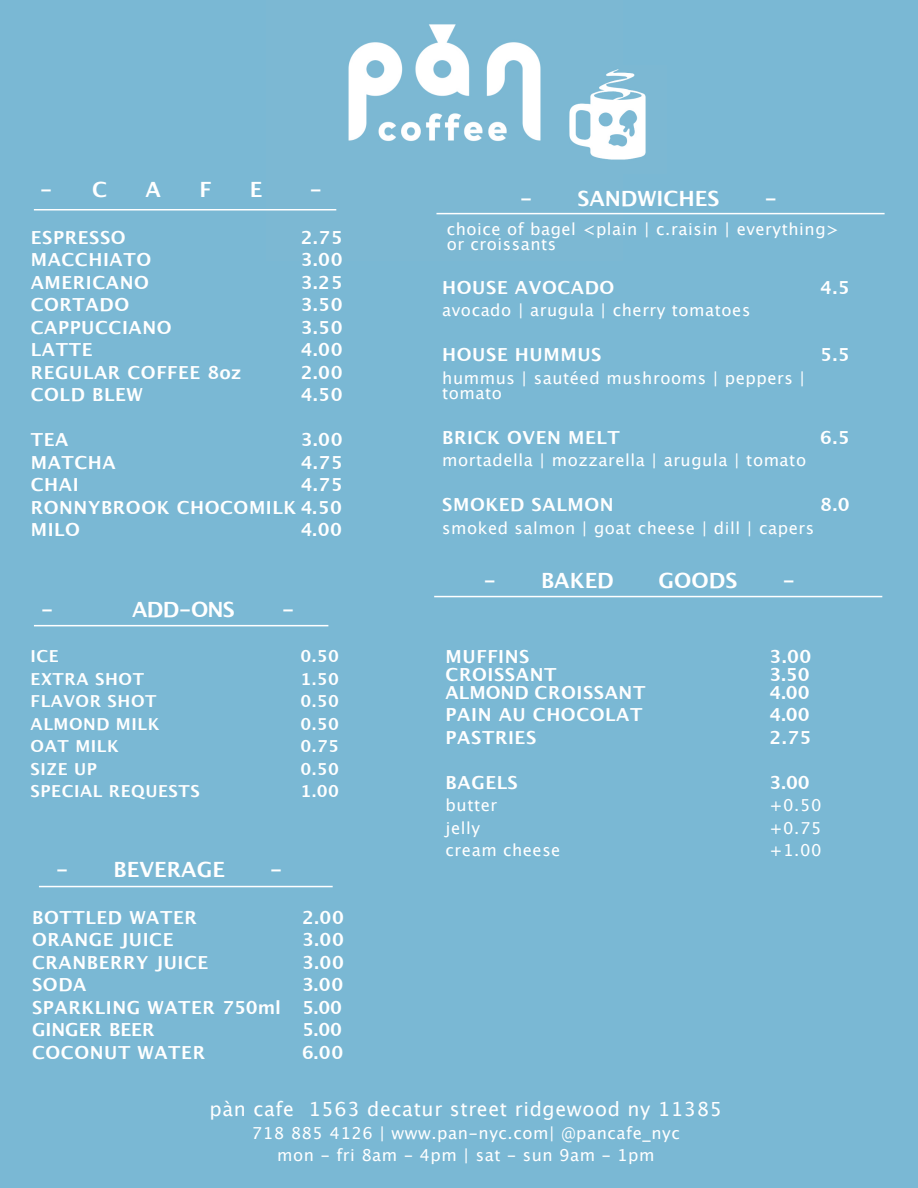
<style>
.page{position:relative;width:918px;height:1188px;background:#7ab8d4}
.page>*{position:absolute;margin:0;border:0;box-sizing:border-box;transform-origin:0 0}
.t1{font:700 21px "Lucida Grande";color:#fff}
.t2{font:19.5px "Lucida Grande";letter-spacing:.035em;color:#fff}
.t3{font:700 18px/22.5px "Lucida Grande";letter-spacing:.035em;color:#fff;text-align:justify}
.t4{font:16.5px/15px "Lucida Grande";letter-spacing:.035em;color:#fff}
.t5{font:700 16.5px "Lucida Grande";letter-spacing:.035em;color:#fff}
</style>
<div class="page">
<img style="left:336px;top:24px;width:286px;height:191px">
<img style="left:558px;top:66px;width:88px;height:108px">
<hr style="left:34px;top:209px;width:302px;height:2px;background:#fff">
<hr style="left:34px;top:625px;width:294px;height:1px;background:#fff">
<hr style="left:39px;top:886px;width:294px;height:1px;background:#fff">
<hr style="left:436px;top:213px;width:449px;height:1px;background:#fff">
<hr style="left:434px;top:596px;width:448px;height:1px;background:#fff">
<p class="t1" style="left:40px;top:181px;width:69px">- C</p>
<p class="t1" style="left:146px;top:181px;width:17px">A</p>
<p class="t1" style="left:199px;top:181px;width:14px">F</p>
<p class="t1" style="left:250px;top:181px;width:14px">E</p>
<p class="t1" style="left:309px;top:181px;width:15px">-</p>
<p class="t3" style="left:31px;top:227px;width:96px">ESPRESSO</p>
<p class="t3" style="left:301px;top:227px;width:43px">2.75</p>
<p class="t3" style="left:31px;top:250px;width:122px">MACCHIATO</p>
<p class="t3" style="left:301px;top:250px;width:43px">3.00</p>
<p class="t3" style="left:31px;top:272px;width:120px">AMERICANO</p>
<p class="t3" style="left:301px;top:272px;width:43px">3.25</p>
<p class="t3" style="left:31px;top:295px;width:100px">CORTADO</p>
<p class="t3" style="left:301px;top:295px;width:43px">3.50</p>
<p class="t3" style="left:31px;top:317px;width:142px">CAPPUCCIANO</p>
<p class="t3" style="left:301px;top:317px;width:43px">3.50</p>
<p class="t3" style="left:31px;top:340px;width:63px">LATTE</p>
<p class="t3" style="left:301px;top:340px;width:43px">4.00</p>
<p class="t3" style="left:31px;top:362px;width:212px">REGULAR COFFEE 8oz</p>
<p class="t3" style="left:301px;top:362px;width:43px">2.00</p>
<p class="t3" style="left:31px;top:385px;width:113px">COLD BLEW</p>
<p class="t3" style="left:301px;top:385px;width:43px">4.50</p>
<p class="t3" style="left:31px;top:430px;width:39px">TEA</p>
<p class="t3" style="left:301px;top:430px;width:43px">3.00</p>
<p class="t3" style="left:31px;top:452px;width:87px">MATCHA</p>
<p class="t3" style="left:301px;top:452px;width:43px">4.75</p>
<p class="t3" style="left:31px;top:475px;width:49px">CHAI</p>
<p class="t3" style="left:31px;top:475px;width:313px;text-indent:270px">4.75<br>RONNYBROOK CHOCOMILK 4.50<br>MILO</p>
<p class="t3" style="left:301px;top:520px;width:43px">4.00</p>
<p class="t1" style="left:40px;top:601px;width:15px">-</p>
<p class="t1" style="left:132px;top:601px;width:104px">ADD-ONS</p>
<p class="t1" style="left:282px;top:601px;width:15px">-</p>
<p class="t5" style="left:31px;top:649px;width:30px">ICE</p>
<p class="t5" style="left:301px;top:649px;width:40px">0.50</p>
<p class="t5" style="left:31px;top:672px;width:115px">EXTRA SHOT</p>
<p class="t5" style="left:301px;top:672px;width:40px">1.50</p>
<p class="t5" style="left:31px;top:694px;width:127px">FLAVOR SHOT</p>
<p class="t5" style="left:301px;top:694px;width:40px">0.50</p>
<p class="t5" style="left:31px;top:717px;width:130px">ALMOND MILK</p>
<p class="t5" style="left:301px;top:717px;width:40px">0.50</p>
<p class="t5" style="left:31px;top:739px;width:90px">OAT MILK</p>
<p class="t5" style="left:301px;top:739px;width:40px">0.75</p>
<p class="t5" style="left:31px;top:762px;width:68px">SIZE UP</p>
<p class="t5" style="left:301px;top:762px;width:40px">0.50</p>
<p class="t5" style="left:31px;top:784px;width:171px">SPECIAL REQUESTS</p>
<p class="t5" style="left:301px;top:784px;width:40px">1.00</p>
<p class="t1" style="left:56px;top:861px;width:171px">- BEVERAGE</p>
<p class="t1" style="left:270px;top:861px;width:15px">-</p>
<p class="t3" style="left:32px;top:907px;width:166px">BOTTLED WATER</p>
<p class="t3" style="left:302px;top:907px;width:43px">2.00</p>
<p class="t3" style="left:32px;top:930px;width:143px">ORANGE JUICE</p>
<p class="t3" style="left:302px;top:930px;width:43px">3.00</p>
<p class="t3" style="left:32px;top:952px;width:178px">CRANBERRY JUICE</p>
<p class="t3" style="left:302px;top:952px;width:43px">3.00</p>
<p class="t3" style="left:32px;top:975px;width:56px">SODA</p>
<p class="t3" style="left:32px;top:975px;width:313px;text-indent:270px">3.00<br>SPARKLING WATER 750ml 5.00<br>GINGER BEER</p>
<p class="t3" style="left:302px;top:1020px;width:42px">5.00</p>
<p class="t3" style="left:32px;top:1042px;width:175px">COCONUT WATER</p>
<p class="t3" style="left:302px;top:1042px;width:43px">6.00</p>
<p class="t1" style="left:519px;top:190px;width:202px">- SANDWICHES</p>
<p class="t1" style="left:764px;top:190px;width:15px">-</p>
<p class="t4" style="left:447px;top:223px;width:394px">choice of bagel &lt;plain | c.raisin | everything&gt; or croissants</p>
<p class="t3" style="left:442px;top:277px;width:174px">HOUSE AVOCADO</p>
<p class="t3" style="left:820px;top:277px;width:31px">4.5</p>
<p class="t4" style="left:442px;top:304px;width:310px">avocado | arugula | cherry tomatoes</p>
<p class="t3" style="left:442px;top:345px;width:161px">HOUSE HUMMUS</p>
<p class="t3" style="left:820px;top:345px;width:31px">5.5</p>
<p class="t4" style="left:442px;top:372px;width:365px">hummus | sautéed mushrooms | peppers | tomato</p>
<p class="t3" style="left:442px;top:427px;width:179px">BRICK OVEN MELT</p>
<p class="t3" style="left:820px;top:427px;width:31px">6.5</p>
<p class="t4" style="left:442px;top:454px;width:365px">mortadella | mozzarella | arugula | tomato</p>
<p class="t3" style="left:442px;top:495px;width:173px">SMOKED SALMON</p>
<p class="t3" style="left:820px;top:495px;width:31px">8.0</p>
<p class="t4" style="left:442px;top:522px;width:373px">smoked salmon | goat cheese | dill | capers</p>
<p class="t1" style="left:483px;top:572px;width:132px">- BAKED</p>
<p class="t1" style="left:659px;top:572px;width:80px">GOODS</p>
<p class="t1" style="left:782px;top:572px;width:15px">-</p>
<p class="t3" style="left:446px;top:646px;width:85px">MUFFINS</p>
<p class="t3" style="left:770px;top:646px;width:43px">3.00</p>
<p class="t3" style="left:446px;top:664px;width:112px">CROISSANT</p>
<p class="t3" style="left:770px;top:664px;width:42px">3.50</p>
<p class="t3" style="left:446px;top:682px;width:201px">ALMOND CROISSANT</p>
<p class="t3" style="left:770px;top:682px;width:42px">4.00</p>
<p class="t3" style="left:446px;top:705px;width:198px">PAIN AU CHOCOLAT</p>
<p class="t3" style="left:770px;top:705px;width:42px">4.00</p>
<p class="t3" style="left:446px;top:727px;width:92px">PASTRIES</p>
<p class="t3" style="left:770px;top:727px;width:43px">2.75</p>
<p class="t3" style="left:446px;top:772px;width:73px">BAGELS</p>
<p class="t3" style="left:770px;top:772px;width:42px">3.00</p>
<p class="t4" style="left:446px;top:799px;width:53px">butter</p>
<p class="t4" style="left:770px;top:799px;width:53px">+0.50</p>
<p class="t4" style="left:446px;top:821px;width:36px">jelly</p>
<p class="t4" style="left:770px;top:821px;width:53px">+0.75</p>
<p class="t4" style="left:446px;top:844px;width:116px">cream cheese</p>
<p class="t4" style="left:770px;top:844px;width:53px">+1.00</p>
<p class="t2" style="left:210px;top:1101px;width:514px">pàn cafe 1563 decatur street ridgewood ny 11385</p>
<p class="t4" style="left:252px;top:1123px;width:429px;line-height:22.5px;text-align:center">718 885 4126 | www.pan-nyc.com| @pancafe_nyc mon - fri 8am - 4pm | sat - sun 9am - 1pm</p>
</div>
